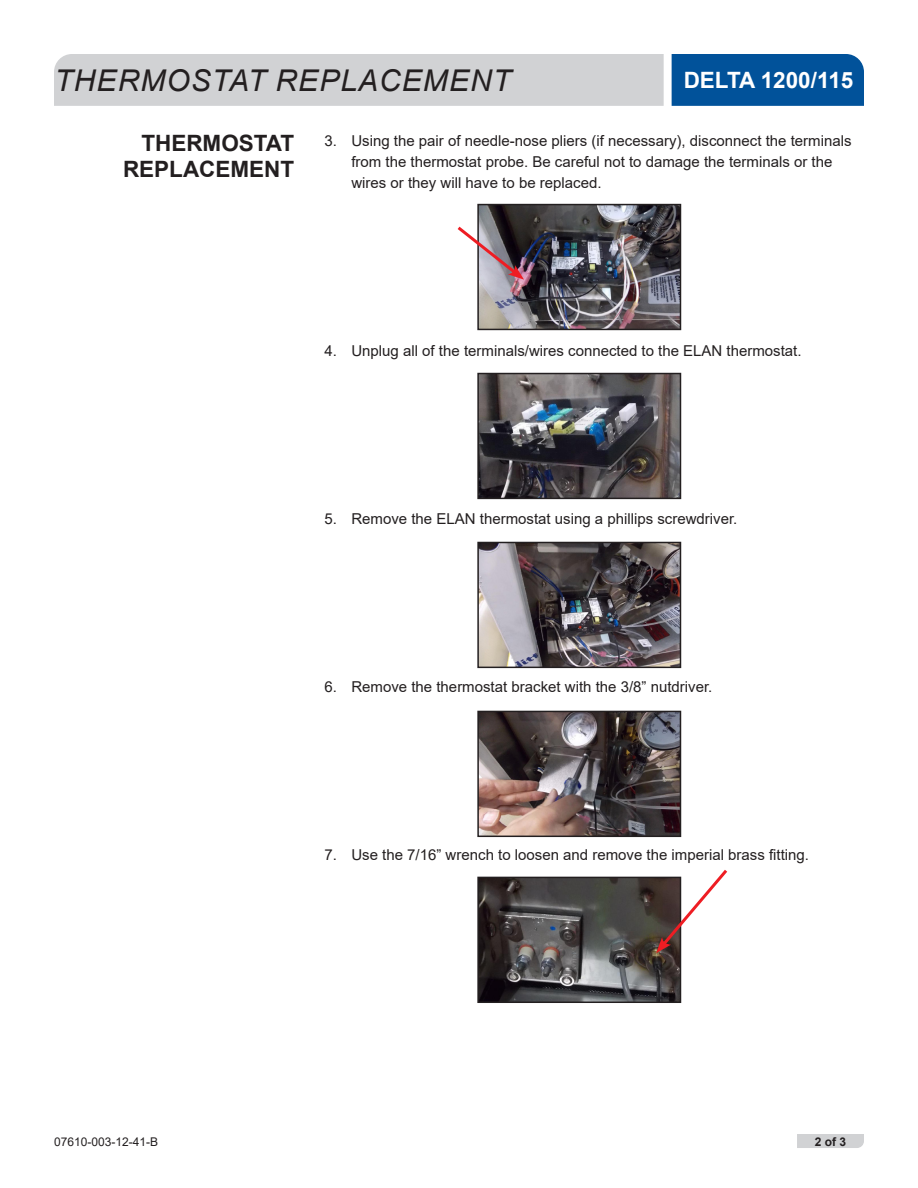
<style>
.page{position:relative;width:918px;height:1188px;background:#fff}
.page>*{position:absolute;margin:0;border:0;box-sizing:border-box;transform-origin:0 0}
.Page_Title_Left{font:italic 30px "Arial";letter-spacing:.035em;color:#231f20}
.t1{font:700 22.5px/25.5px "Arial";color:#231f20;text-align:right}
.t2{font:700 22.5px "Arial";color:#fff}
.t3{font:15px/21px "Arial";color:#231f20}
.t4{font:12px "Arial";color:#231f20}
.t5{font:700 12px "Arial";color:#231f20}
</style>
<div class="page">
<svg style="left:797px;top:1134px;width:67px;height:14px"></svg>
<div style="left:54px;top:54px;width:610px;height:52px;background:#d1d2d4"></div>
<div style="left:672px;top:54px;width:192px;height:52px;background:#01529a"></div>
<img style="left:480px;top:207px;width:198px;height:120px">
<div style="left:477px;top:204px;width:204px;height:126px;border:2px solid #231f20"></div>
<img style="left:480px;top:376px;width:198px;height:120px">
<div style="left:477px;top:373px;width:204px;height:126px;border:2px solid #231f20"></div>
<img style="left:480px;top:545px;width:198px;height:120px">
<div style="left:477px;top:542px;width:204px;height:126px;border:2px solid #231f20"></div>
<img style="left:480px;top:714px;width:198px;height:120px">
<div style="left:477px;top:711px;width:204px;height:126px;border:2px solid #231f20"></div>
<img style="left:480px;top:880px;width:198px;height:120px">
<div style="left:477px;top:877px;width:204px;height:126px;border:2px solid #231f20"></div>
<svg style="left:457px;top:224px;width:67px;height:56px"></svg>
<svg style="left:656px;top:870px;width:72px;height:83px"></svg>
<p class="Page_Title_Left" style="left:55px;top:61px;width:458px">THERMOSTAT REPLACEMENT</p>
<p class="t2" style="left:684px;top:64px;width:171px">DELTA 1200/115</p>
<p class="t1" style="left:123px;top:131px;width:173px">THERMOSTAT<br>REPLACEMENT</p>
<p class="t3" style="left:351px;top:130px;width:502px;text-indent:-27px">3. Using the pair of needle-nose pliers (if necessary), disconnect the terminals from the thermostat probe. Be careful not to damage the terminals or the wires or they will have to be replaced.</p>
<p class="t3" style="left:324px;top:340px;width:479px">4. Unplug all of the terminals/wires connected to the ELAN thermostat.</p>
<p class="t3" style="left:324px;top:508px;width:415px">5. Remove the ELAN thermostat using a phillips screwdriver.</p>
<p class="t3" style="left:324px;top:676px;width:390px">6. Remove the thermostat bracket with the 3/8” nutdriver.</p>
<p class="t3" style="left:324px;top:844px;width:486px">7. Use the 7/16” wrench to loosen and remove the imperial brass fitting.</p>
<p class="t4" style="left:54px;top:1133px;width:106px">07610-003-12-41-B</p>
<p class="t5" style="left:815px;top:1133px;width:33px">2 of 3</p>
</div>
